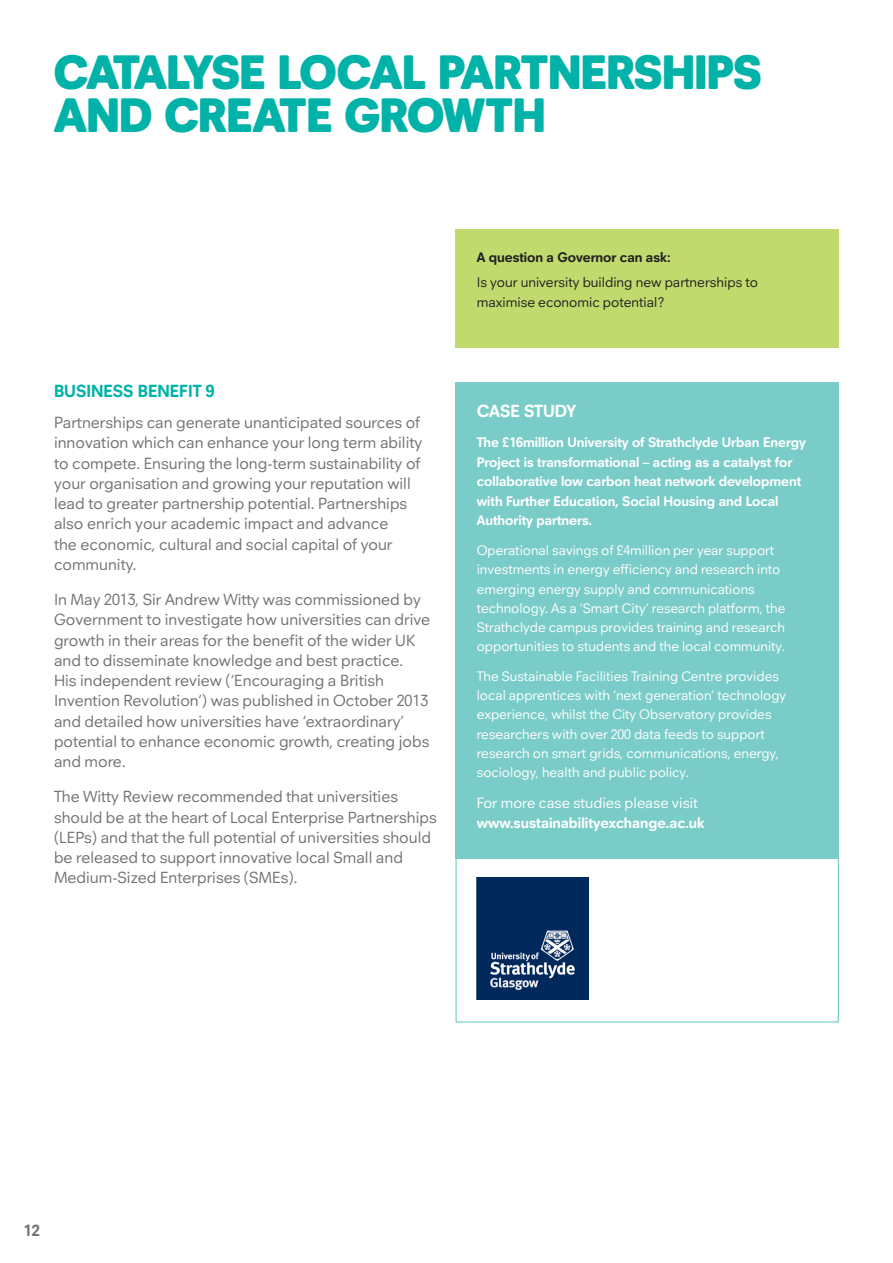
<style>
.page{position:relative;width:893px;height:1263px;background:#fff}
.page>*{position:absolute;margin:0;border:0;box-sizing:border-box;transform-origin:0 0}
.A_Head{font:900 49.5px/43.5px "Neuzeitfor Plymouth";color:#00b2a7}
.B_head{font:700 18px "Neuzeitfor Plymouth";color:#00b2a7}
.B_head-2{font:700 18px "Neuzeitfor Plymouth";color:#fff}
.t1{font:16.5px/20.2px "Neuzeitfor Plymouth";color:#717074}
.Main_text{font:700 16.5px "Neuzeitfor Plymouth";color:#717074}
.t2{font:700 15.3px/20.2px "Neuzeitfor Plymouth";color:#fff}
.t3{font:700 14.25px/19.5px "Neuzeitfor Plymouth";color:#fff}
.t4{font:14.25px/19.5px "Neuzeitfor Plymouth";color:#231f20}
.t5{font:700 14.25px "Neuzeitfor Plymouth";color:#231f20}
.t6{font:14.1px/19.2px "Neuzeitfor Plymouth";color:#fff}
.s1{font-weight:400}
</style>
<div class="page">
<div style="left:455px;top:230px;width:384px;height:118px;background:#c0da6e"></div>
<div style="left:455px;top:382px;width:384px;height:477px;background:#7accc8"></div>
<div style="left:455px;top:855px;width:384px;height:167px;border:1px solid #7accc8"></div>
<img style="left:477px;top:878px;width:112px;height:121px">
<p class="A_Head" style="left:54px;top:49px;width:709px">CATALYSE LOCAL PARTNERSHIPS<br>AND CREATE GROWTH</p>
<p class="B_head" style="left:54px;top:380px;width:162px">BUSINESS BENEFIT 9</p>
<p class="t1" style="left:54px;top:412px;width:370px">Partnerships can generate unanticipated sources of innovation which can enhance your long term ability to compete. Ensuring the long-term sustainability of your organisation and growing your reputation will lead to greater partnership potential. Partnerships also enrich your academic impact and advance<br>the economic, cultural and social capital of your community.</p>
<p class="t1" style="left:54px;top:589px;width:378px">In May 2013, Sir Andrew Witty was commissioned by Government to investigate how universities can drive growth in their areas for the benefit of the wider UK and to disseminate knowledge and best practice.<br>His independent review (‘Encouraging a British Invention Revolution’) was published in October 2013 and detailed how universities have ‘extraordinary’ potential to enhance economic growth, creating jobs and more.</p>
<p class="t1" style="left:54px;top:786px;width:384px">The Witty Review recommended that universities should be at the heart of Local Enterprise Partnerships (LEPs) and that the full potential of universities should be released to support innovative local Small and Medium-Sized Enterprises (SMEs).</p>
<p class="t5" style="left:477px;top:248px;width:196px">A question a Governor can ask:</p>
<p class="t4" style="left:477px;top:273px;width:283px">Is your university building new partnerships to maximise economic potential?</p>
<p class="B_head-2" style="left:477px;top:400px;width:101px">CASE STUDY</p>
<p class="t3" style="left:477px;top:433px;width:331px">The £16million University of Strathclyde Urban Energy Project is transformational – acting as a catalyst for collaborative low carbon heat network development with Further Education, Social Housing and Local Authority partners.</p>
<p class="t6" style="left:477px;top:541px;width:310px">Operational savings of £4million per year support investments in energy efficiency and research into emerging energy supply and communications technology. As a ‘Smart City’ research platform, the Strathclyde campus provides training and research opportunities to students and the local community.</p>
<p class="t6" style="left:477px;top:666px;width:311px">The Sustainable Facilities Training Centre provides local apprentices with ‘next generation’ technology experience, whilst the City Observatory provides researchers with over 200 data feeds to support research on smart grids, communications, energy, sociology, health and public policy.</p>
<p class="t2" style="left:477px;top:792px;width:229px"><span class="s1">For more case studies please visit </span>www.sustainabilityexchange.ac.uk</p>
<p class="Main_text" style="left:24px;top:1220px;width:17px">12</p>
</div>
